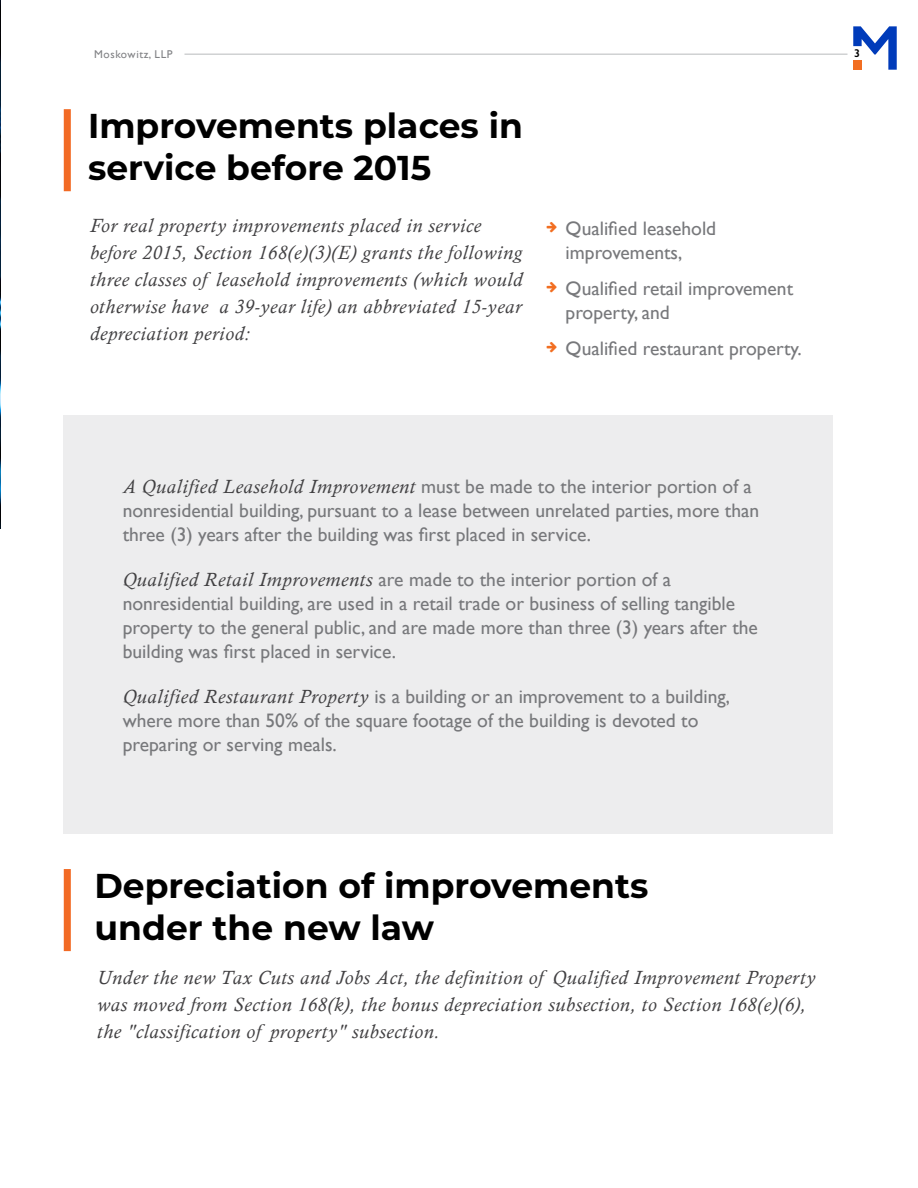
<style>
.page{position:relative;width:918px;height:1188px;background:#fff}
.page>*{position:absolute;margin:0;border:0;box-sizing:border-box;transform-origin:0 0}
.t1{font:700 34.5px/41.4px "Montserrat";color:#000}
.t2{font:19.5px/24px "Gill Sans";color:#77787b}
.t3{font:italic 19.5px/27px "Calisto";letter-spacing:.04em;color:#414042}
.t4{font:11.25px "Gill Sans";letter-spacing:.05em;color:#818285}
.t5{font:600 11.25px "Gill Sans";color:#000101}
.s1{font-family:"Calisto";font-style:italic;color:#414042}
</style>
<div class="page">
<div style="left:64px;top:416px;width:769px;height:418px;background:#ededee"></div>
<div style="left:64px;top:109px;width:7px;height:82px;background:#f26a24"></div>
<div style="left:64px;top:869px;width:7px;height:82px;background:#f26a24"></div>
<hr style="left:184px;top:54px;width:664px;height:1px;background:#bcbec0">
<svg style="left:853px;top:26px;width:44px;height:44px"></svg>
<img style="left:0;top:0;width:1px;height:529px">
<p class="t4" style="left:94px;top:47px;width:80px">Moskowitz, LLP</p>
<p class="t5" style="left:854px;top:47px;width:7px">3</p>
<h1 class="t1" style="left:88px;top:104px;width:436px">Improvements places in service before 2015</h1>
<p class="t3" style="left:90px;top:212px;width:434px">For real property improvements placed in service before 2015, Section 168(e)(3)(E) grants the following three classes of leasehold improvements (which would otherwise have a 39-year life) an abbreviated 15-year depreciation period:</p>
<p class="t2" style="left:566px;top:216px;width:152px">Qualified leasehold improvements,</p>
<p class="t2" style="left:566px;top:276px;width:229px">Qualified retail improvement property, and</p>
<p class="t2" style="left:566px;top:336px;width:238px">Qualified restaurant property.</p>
<p class="t2" style="left:123px;top:474px;width:638px"><span class="s1">A Qualified Leasehold Improvement</span> must be made to the interior portion of a nonresidential building, pursuant to a lease between unrelated parties, more than three (3) years after the building was first placed in service.</p>
<p class="t2" style="left:123px;top:567px;width:637px"><span class="s1">Qualified Retail Improvements</span> are made to the interior portion of a nonresidential building, are used in a retail trade or business of selling tangible property to the general public, and are made more than three (3) years after the building was first placed in service.</p>
<p class="t2" style="left:123px;top:684px;width:609px"><span class="s1">Qualified Restaurant Property</span> is a building or an improvement to a building, where more than 50% of the square footage of the building is devoted to preparing or serving meals.</p>
<h1 class="t1" style="left:94px;top:864px;width:555px">Depreciation of improvements under the new law</h1>
<p class="t3" style="left:97px;top:964px;width:720px">Under the new Tax Cuts and Jobs Act, the definition of Qualified Improvement Property was moved from Section 168(k), the bonus depreciation subsection, to Section 168(e)(6), the "classification of property" subsection.</p>
</div>
